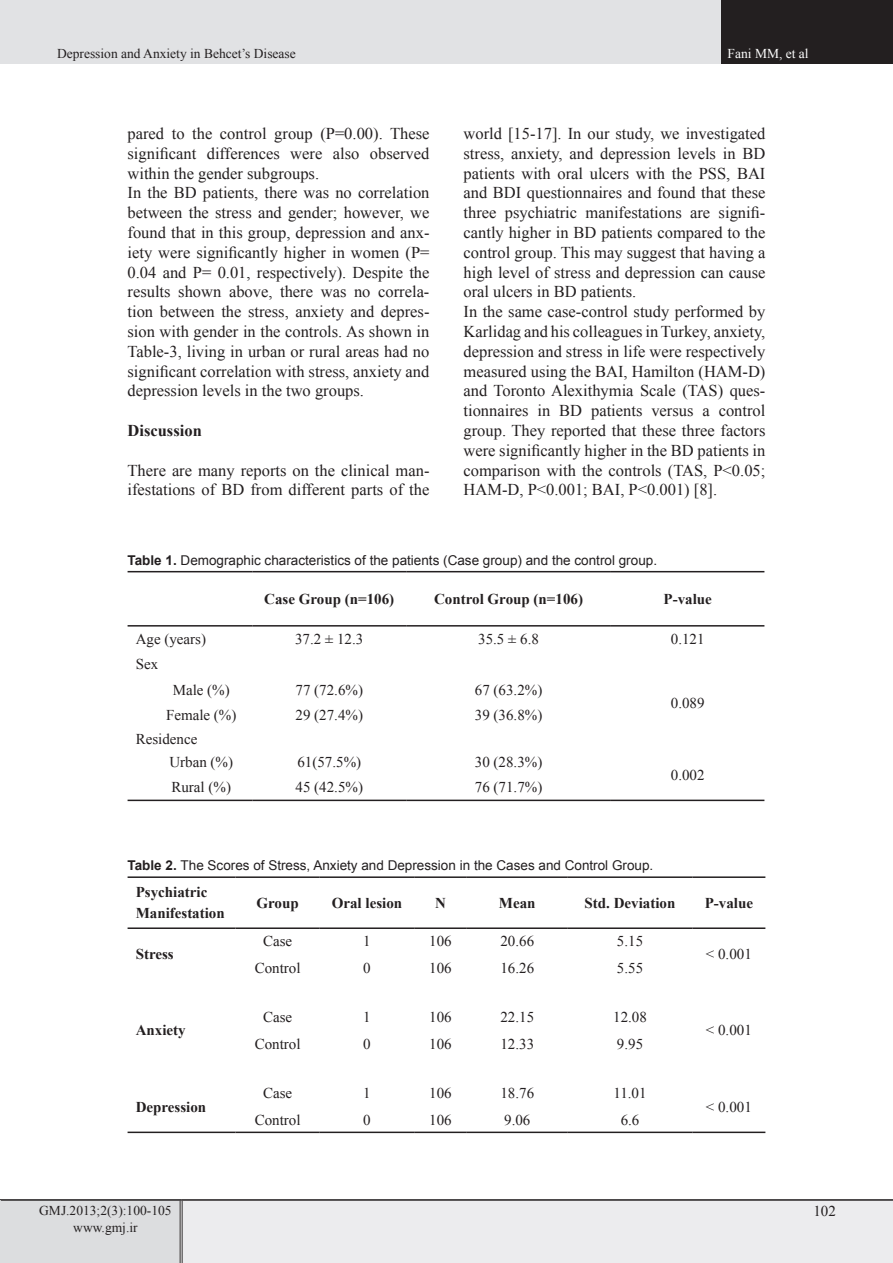
<style>
.page{position:relative;width:893px;height:1263px;background:#fff}
.page>*{position:absolute;margin:0;border:0;box-sizing:border-box;transform-origin:0 0}
.t1{font:16.5px/19.8px "Times New Roman";color:#231f20}
.t2{font:700 16.5px "Times New Roman";color:#231f20}
.t3{font:15px/27px "Times New Roman";color:#231f20}
.t4{font:700 15px/21px "Times New Roman";color:#231f20}
.t5{font:13.5px "Arial";color:#231f20}
.t6{font:13.5px/16.2px "Times New Roman";color:#231f20;text-align:center}
.t7{font:13.5px "Times New Roman";color:#fff}
.s1{font-weight:700}
</style>
<div class="page">
<div style="left:0;top:0;width:722px;height:64px;background:#e1e2e4"></div>
<div style="left:722px;top:0;width:171px;height:64px;background:#231f20"></div>
<div style="left:0;top:1200px;width:181px;height:63px;background:#dcdddf"></div>
<div style="left:181px;top:1200px;width:712px;height:63px;background:#ececee"></div>
<hr style="left:180px;top:1201px;width:3px;height:62px;background:#fff">
<hr style="left:180px;top:1201px;width:1px;height:62px;background:#231f20">
<hr style="left:182px;top:1201px;width:1px;height:62px;background:#231f20">
<hr style="left:0;top:1199px;width:181px;height:2px;background:#231f20">
<hr style="left:181px;top:1199px;width:712px;height:2px;background:#231f20">
<hr style="left:128px;top:571px;width:124px;height:1px;background:#231f20">
<hr style="left:252px;top:571px;width:154px;height:1px;background:#231f20">
<hr style="left:406px;top:571px;width:205px;height:1px;background:#231f20">
<hr style="left:611px;top:571px;width:153px;height:1px;background:#231f20">
<hr style="left:128px;top:625px;width:124px;height:1px;background:#231f20">
<hr style="left:252px;top:625px;width:154px;height:1px;background:#231f20">
<hr style="left:406px;top:625px;width:205px;height:1px;background:#231f20">
<hr style="left:611px;top:625px;width:153px;height:1px;background:#231f20">
<hr style="left:611px;top:800px;width:153px;height:1px;background:#231f20">
<hr style="left:128px;top:800px;width:124px;height:1px;background:#231f20">
<hr style="left:252px;top:800px;width:154px;height:1px;background:#231f20">
<hr style="left:406px;top:800px;width:205px;height:1px;background:#231f20">
<hr style="left:128px;top:1131px;width:108px;height:2px;background:#231f20">
<hr style="left:236px;top:1131px;width:84px;height:2px;background:#231f20">
<hr style="left:320px;top:1131px;width:94px;height:2px;background:#231f20">
<hr style="left:414px;top:1131px;width:53px;height:2px;background:#231f20">
<hr style="left:467px;top:1131px;width:101px;height:2px;background:#231f20">
<hr style="left:568px;top:1131px;width:124px;height:2px;background:#231f20">
<hr style="left:692px;top:1131px;width:73px;height:2px;background:#231f20">
<hr style="left:128px;top:876px;width:108px;height:2px;background:#231f20">
<hr style="left:236px;top:876px;width:84px;height:2px;background:#231f20">
<hr style="left:320px;top:876px;width:94px;height:2px;background:#231f20">
<hr style="left:414px;top:876px;width:53px;height:2px;background:#231f20">
<hr style="left:467px;top:876px;width:101px;height:2px;background:#231f20">
<hr style="left:568px;top:876px;width:124px;height:2px;background:#231f20">
<hr style="left:692px;top:876px;width:73px;height:2px;background:#231f20">
<hr style="left:128px;top:927px;width:108px;height:2px;background:#231f20">
<hr style="left:236px;top:927px;width:84px;height:2px;background:#231f20">
<hr style="left:320px;top:927px;width:94px;height:2px;background:#231f20">
<hr style="left:414px;top:927px;width:53px;height:2px;background:#231f20">
<hr style="left:467px;top:927px;width:101px;height:2px;background:#231f20">
<hr style="left:568px;top:927px;width:124px;height:2px;background:#231f20">
<hr style="left:692px;top:927px;width:73px;height:2px;background:#231f20">
<p class="t6" style="left:57px;top:45px;width:240px">Depression and Anxiety in Behcet’s Disease</p>
<p class="t7" style="left:728px;top:44px;width:82px">Fani MM, et al</p>
<p class="t1" style="left:128px;top:123px;width:303px">pared to the control group (P=0.00). These significant differences were also observed within the gender subgroups.<br>In the BD patients, there was no correlation between the stress and gender; however, we found that in this group, depression and anx&shy;iety were significantly higher in women (P= 0.04 and P= 0.01, respectively). Despite the results shown above, there was no correla&shy;tion between the stress, anxiety and depres&shy;sion with gender in the controls. As shown in Table-3, living in urban or rural areas had no significant correlation with stress, anxiety and depression levels in the two groups.</p>
<p class="t2" style="left:128px;top:419px;width:76px">Discussion</p>
<p class="t1" style="left:128px;top:460px;width:303px">There are many reports on the clinical man&shy;ifestations of BD from different parts of the</p>
<p class="t1" style="left:463px;top:123px;width:303px">world [15-17]. In our study, we investigated stress, anxiety, and depression levels in BD patients with oral ulcers with the PSS, BAI and BDI questionnaires and found that these three psychiatric manifestations are signifi&shy;cantly higher in BD patients compared to the control group. This may suggest that having a high level of stress and depression can cause oral ulcers in BD patients.<br>In the same case-control study performed by Karlidag and his colleagues in Turkey, anxiety, depression and stress in life were respectively measured using the BAI, Hamilton (HAM-D) and Toronto Alexithymia Scale (TAS) ques&shy;tionnaires in BD patients versus a control group. They reported that these three factors were significantly higher in the BD patients in comparison with the controls (TAS, P&lt;0.05; HAM-D, P&lt;0.001; BAI, P&lt;0.001) [8].</p>
<p class="t5" style="left:128px;top:551px;width:531px"><span class="s1">Table 1.</span> Demographic characteristics of the patients (Case group) and the control group.</p>
<p class="t4" style="left:264px;top:588px;width:131px">Case Group (n=106)</p>
<p class="t4" style="left:434px;top:588px;width:150px">Control Group (n=106)</p>
<p class="t4" style="left:663px;top:588px;width:50px">P-value</p>
<p class="t3" style="left:136px;top:625px;width:72px">Age (years)</p>
<p class="t3" style="left:295px;top:625px;width:70px">37.2 ± 12.3</p>
<p class="t3" style="left:478px;top:625px;width:62px">35.5 ± 6.8</p>
<p class="t3" style="left:671px;top:625px;width:35px">0.121</p>
<p class="t3" style="left:136px;top:650px;width:24px">Sex</p>
<p class="t3" style="left:173px;top:676px;width:59px">Male (%)</p>
<p class="t3" style="left:296px;top:676px;width:69px">77 (72.6%)</p>
<p class="t3" style="left:475px;top:676px;width:69px">67 (63.2%)</p>
<p class="t3" style="left:671px;top:689px;width:35px">0.089</p>
<p class="t3" style="left:166px;top:701px;width:72px">Female (%)</p>
<p class="t3" style="left:296px;top:701px;width:69px">29 (27.4%)</p>
<p class="t3" style="left:475px;top:701px;width:69px">39 (36.8%)</p>
<p class="t3" style="left:169px;top:727px;width:65px;line-height:23.4px;text-indent:-34px">Residence<br>Urban (%)</p>
<p class="t3" style="left:297px;top:748px;width:65px">61(57.5%)</p>
<p class="t3" style="left:475px;top:748px;width:69px">30 (28.3%)</p>
<p class="t3" style="left:671px;top:761px;width:35px">0.002</p>
<p class="t3" style="left:171px;top:774px;width:61px">Rural (%)</p>
<p class="t3" style="left:296px;top:774px;width:69px">45 (42.5%)</p>
<p class="t3" style="left:475px;top:774px;width:69px">76 (71.7%)</p>
<p class="t5" style="left:128px;top:857px;width:527px"><span class="s1">Table 2.</span> The Scores of Stress, Anxiety and Depression in the Cases and Control Group.</p>
<p class="t4" style="left:136px;top:881px;width:91px">Psychiatric<br>Manifestation</p>
<p class="t4" style="left:257px;top:892px;width:44px">Group</p>
<p class="t4" style="left:332px;top:892px;width:72px">Oral lesion</p>
<p class="t4" style="left:435px;top:892px;width:12px">N</p>
<p class="t4" style="left:499px;top:892px;width:38px">Mean</p>
<p class="t4" style="left:585px;top:892px;width:92px">Std. Deviation</p>
<p class="t4" style="left:705px;top:892px;width:50px">P-value</p>
<p class="t4" style="left:136px;top:943px;width:40px">Stress</p>
<p class="t3" style="left:255px;top:927px;width:47px;text-align:center">Case<br>Control</p>
<p class="t3" style="left:363px;top:927px;width:9px">1<br>0</p>
<p class="t3" style="left:429px;top:927px;width:24px">106<br>106</p>
<p class="t3" style="left:500px;top:927px;width:35px">20.66<br>16.26</p>
<p class="t3" style="left:617px;top:927px;width:28px">5.15<br>5.55</p>
<p class="t3" style="left:706px;top:940px;width:47px">&lt; 0.001</p>
<p class="t4" style="left:136px;top:1019px;width:51px">Anxiety</p>
<p class="t4" style="left:136px;top:1096px;width:72px">Depression</p>
<p class="t3" style="left:255px;top:1003px;width:47px;text-align:center">Case<br>Control</p>
<p class="t3" style="left:363px;top:1003px;width:9px">1<br>0</p>
<p class="t3" style="left:429px;top:1003px;width:24px">106<br>106</p>
<p class="t3" style="left:500px;top:1003px;width:35px">22.15<br>12.33</p>
<p class="t3" style="left:613px;top:1003px;width:35px">12.08<br>9.95</p>
<p class="t3" style="left:255px;top:1079px;width:47px;text-align:center">Case<br>Control</p>
<p class="t3" style="left:363px;top:1079px;width:9px">1<br>0</p>
<p class="t3" style="left:429px;top:1079px;width:24px">106<br>106</p>
<p class="t3" style="left:500px;top:1079px;width:35px">18.76<br>9.06</p>
<p class="t3" style="left:613px;top:1079px;width:35px;text-align:center">11.01<br>6.6</p>
<p class="t3" style="left:706px;top:1017px;width:47px">&lt; 0.001</p>
<p class="t3" style="left:706px;top:1093px;width:47px">&lt; 0.001</p>
<p class="t6" style="left:39px;top:1202px;width:134px">GMJ.2013;2(3):100-105 www.gmj.ir</p>
<p class="t3" style="left:813px;top:1197px;width:24px">102</p>
</div>
